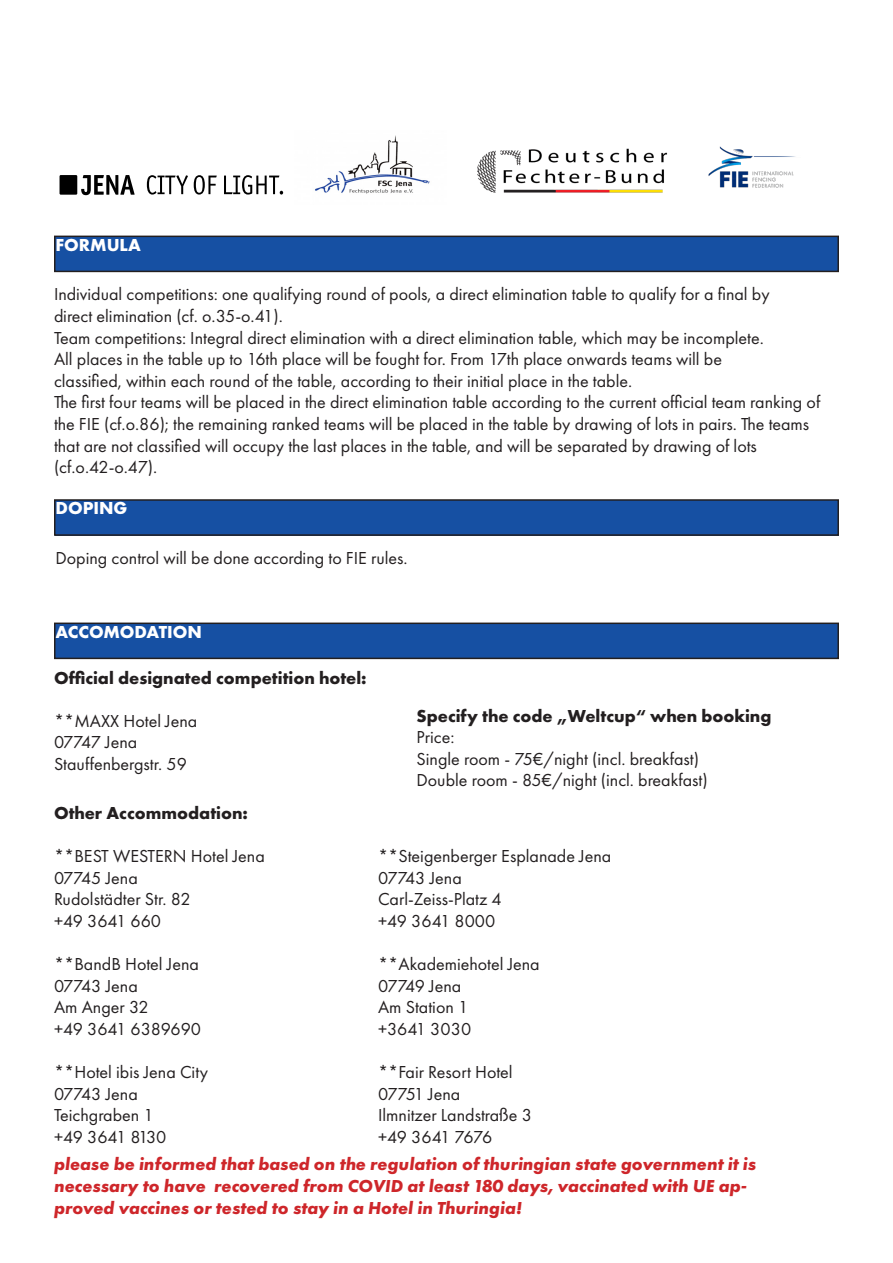
<style>
.page{position:relative;width:893px;height:1263px;background:#fff}
.page>*{position:absolute;margin:0;border:0;box-sizing:border-box;transform-origin:0 0}
.t1{font:18px/21.6px "Futura PT";color:#231f20}
.t2{font:italic 700 18px/21.6px "Futura PT";color:#ce262a}
.t3{font:700 18px "Futura PT";color:#231f20}
.t4{font:700 18px "Futura PT";color:#fff}
.t5{font:18px "Futura PT";letter-spacing:-.025em;color:#231f20}
</style>
<div class="page">
<svg style="left:147px;top:175px;width:136px;height:20px"></svg>
<div style="left:60px;top:175px;width:17px;height:20px;background:#000"></div>
<svg style="left:81px;top:175px;width:54px;height:20px"></svg>
<img style="left:315px;top:135px;width:115px;height:59px">
<img style="left:708px;top:146px;width:88px;height:42px">
<img style="left:477px;top:148px;width:191px;height:45px">
<div style="left:55px;top:236px;width:783px;height:35px;background:#1650a3"></div>
<div style="left:54px;top:236px;width:785px;height:36px;border:2px solid #231f20"></div>
<div style="left:55px;top:500px;width:783px;height:35px;background:#1650a3"></div>
<div style="left:54px;top:499px;width:785px;height:37px;border:2px solid #231f20"></div>
<div style="left:55px;top:623px;width:783px;height:35px;background:#1650a3"></div>
<div style="left:54px;top:622px;width:785px;height:37px;border:2px solid #231f20"></div>
<p class="t4" style="left:56px;top:233px;width:87px">FORMULA</p>
<p class="t1" style="left:54px;top:283px;width:717px">Individual competitions: one qualifying round of pools, a direct elimination table to qualify for a final by</p>
<p class="t1" style="left:54px;top:305px;width:230px">direct elimination (cf. o.35-o.41).</p>
<p class="t1" style="left:54px;top:327px;width:711px">Team competitions: Integral direct elimination with a direct elimination table, which may be incomplete.</p>
<p class="t1" style="left:54px;top:348px;width:669px">All places in the table up to 16th place will be fought for. From 17th place onwards teams will be</p>
<p class="t1" style="left:54px;top:370px;width:580px">classified, within each round of the table, according to their initial place in the table.</p>
<p class="t1" style="left:54px;top:391px;width:768px">The first four teams will be placed in the direct elimination table according to the current official team ranking of the FIE (cf.o.86); the remaining ranked teams will be placed in the table by drawing of lots in pairs. The teams that are not classified will occupy the last places in the table, and will be separated by drawing of lots</p>
<p class="t1" style="left:54px;top:456px;width:105px">(cf.o.42-o.47).</p>
<p class="t4" style="left:56px;top:497px;width:74px">DOPING</p>
<p class="t1" style="left:56px;top:547px;width:354px">Doping control will be done according to FIE rules.</p>
<p class="t4" style="left:56px;top:620px;width:148px">ACCOMODATION</p>
<p class="t3" style="left:54px;top:666px;width:314px">Official designated competition hotel:</p>
<p class="t1" style="left:54px;top:710px;width:145px">**MAXX Hotel Jena</p>
<p class="t1" style="left:54px;top:731px;width:85px">07747 Jena</p>
<p class="t1" style="left:54px;top:753px;width:135px">Stauffenbergstr. 59</p>
<p class="t3" style="left:54px;top:801px;width:196px">Other Accommodation:</p>
<p class="t1" style="left:54px;top:845px;width:212px">**BEST WESTERN Hotel Jena</p>
<p class="t1" style="left:378px;top:845px;width:235px">**Steigenberger Esplanade Jena</p>
<p class="t1" style="left:54px;top:867px;width:85px">07745 Jena</p>
<p class="t1" style="left:378px;top:867px;width:85px">07743 Jena</p>
<p class="t1" style="left:54px;top:888px;width:138px">Rudolstädter Str. 82</p>
<p class="t1" style="left:378px;top:888px;width:125px">Carl-Zeiss-Platz 4</p>
<p class="t1" style="left:54px;top:910px;width:109px">+49 3641 660</p>
<p class="t1" style="left:378px;top:910px;width:119px">+49 3641 8000</p>
<p class="t1" style="left:54px;top:953px;width:147px">**BandB Hotel Jena</p>
<p class="t1" style="left:378px;top:953px;width:163px">**Akademiehotel Jena</p>
<p class="t1" style="left:54px;top:975px;width:85px">07743 Jena</p>
<p class="t1" style="left:378px;top:975px;width:85px">07749 Jena</p>
<p class="t1" style="left:54px;top:996px;width:96px">Am Anger 32</p>
<p class="t1" style="left:378px;top:996px;width:92px">Am Station 1</p>
<p class="t1" style="left:54px;top:1018px;width:149px">+49 3641 6389690</p>
<p class="t1" style="left:378px;top:1018px;width:95px">+3641 3030</p>
<p class="t1" style="left:54px;top:1061px;width:156px">**Hotel ibis Jena City</p>
<p class="t1" style="left:378px;top:1061px;width:136px">**Fair Resort Hotel</p>
<p class="t1" style="left:54px;top:1083px;width:85px">07743 Jena</p>
<p class="t1" style="left:378px;top:1083px;width:84px">07751 Jena</p>
<p class="t1" style="left:54px;top:1104px;width:101px">Teichgraben 1</p>
<p class="t1" style="left:378px;top:1104px;width:155px">Ilmnitzer Landstraße 3</p>
<p class="t5" style="left:54px;top:1126px;width:114px">+49 3641 8130</p>
<p class="t5" style="left:378px;top:1126px;width:116px">+49 3641 7676</p>
<p class="t2" style="left:54px;top:1153px;width:704px">please be informed that based on the regulation of thuringian state government it is necessary to have recovered from COVID at least 180 days, vaccinated with UE ap&shy;proved vaccines or tested to stay in a Hotel in Thuringia!</p>
<p class="t3" style="left:416px;top:704px;width:356px">Specify the code „Weltcup“ when booking</p>
<p class="t1" style="left:416px;top:726px;width:39px">Price:</p>
<p class="t1" style="left:416px;top:748px;width:284px">Single room - 75€/night (incl. breakfast)</p>
<p class="t1" style="left:416px;top:769px;width:293px">Double room - 85€/night (incl. breakfast)</p>
</div>
